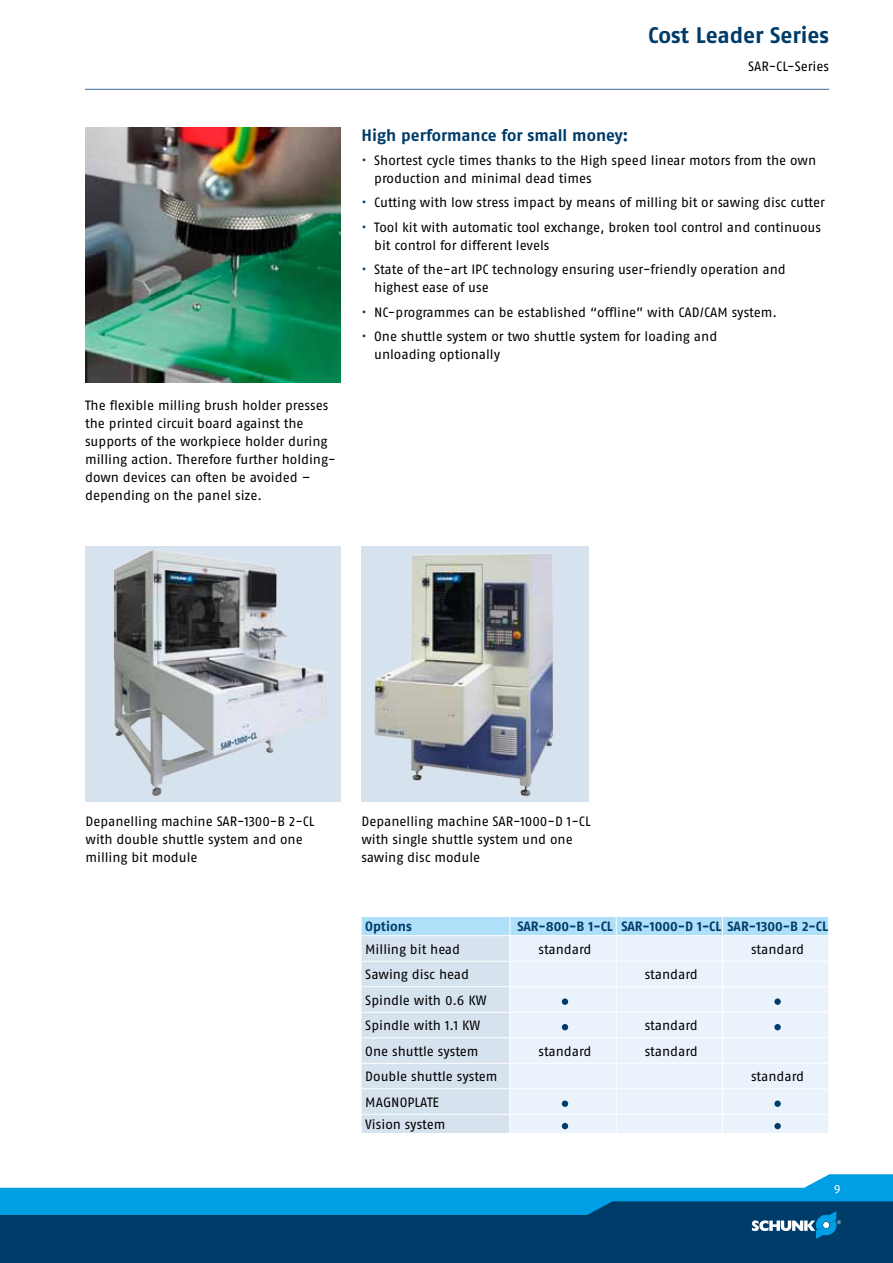
<style>
.page{position:relative;width:893px;height:1263px;background:#fff}
.page>*{position:absolute;margin:0;border:0;box-sizing:border-box;transform-origin:0 0}
.t1{font:700 22.5px "SCHUNK Fago Pro";letter-spacing:-.005em;color:#003c69}
.t2{font:700 16.5px "SCHUNK Fago Pro";color:#003c69}
.t3{font:13.5px/18px "SCHUNK Fago Pro";color:#000}
.t4{font:700 13.5px "SCHUNK Fago Pro";color:#003c69}
.t5{font:12px "SCHUNK Fago Pro";color:#fff}
.s1{color:#003c69}
</style>
<div class="page">
<img style="left:85px;top:128px;width:255px;height:255px">
<div style="left:0;top:1193px;width:893px;height:70px;background:#003c69"></div>
<svg style="left:0;top:1174px;width:893px;height:64px"></svg>
<hr style="left:85px;top:89px;width:744px;height:1px;background:#3f6892">
<img style="left:89px;top:546px;width:251px;height:255px">
<svg style="left:361px;top:916px;width:468px;height:217px;background:#e0ecf7"></svg>
<div style="left:774px;top:1123px;width:7px;height:6px;background:#003c69;border-radius:50%"></div>
<div style="left:361px;top:546px;width:228px;height:255px;background:#d7e2ef"></div>
<img style="left:374px;top:553px;width:179px;height:244px">
<p class="t3" style="left:85px;top:396px;width:252px">The flexible milling brush holder presses the printed circuit board against the supports of the workpiece holder during milling action. Therefore further holding&shy;down devices can often be avoided – depending on the panel size.</p>
<h1 class="t1" style="left:648px;top:22px;width:182px">Cost Leader Series</h1>
<p class="t3" style="left:748px;top:57px;width:82px">SAR-CL-Series</p>
<p class="t2" style="left:361px;top:125px;width:269px">High performance for small money:</p>
<p class="t3" style="left:374px;top:151px;width:443px;text-indent:-13px"><span class="s1">•</span> Shortest cycle times thanks to the High speed linear motors from the own production and minimal dead times</p>
<p class="t3" style="left:361px;top:194px;width:465px"><span class="s1">•</span> Cutting with low stress impact by means of milling bit or sawing disc cutter</p>
<p class="t3" style="left:374px;top:218px;width:448px;text-indent:-13px"><span class="s1">•</span> Tool kit with automatic tool exchange, broken tool control and continuous bit control for different levels</p>
<p class="t3" style="left:374px;top:260px;width:413px;text-indent:-13px"><span class="s1">•</span> State of the-art IPC technology ensuring user-friendly operation and highest ease of use</p>
<p class="t3" style="left:361px;top:303px;width:417px"><span class="s1">•</span> NC-programmes can be established “offline” with CAD/CAM system.</p>
<p class="t3" style="left:374px;top:327px;width:345px;text-indent:-13px"><span class="s1">•</span> One shuttle system or two shuttle system for loading and unloading optionally</p>
<p class="t3" style="left:85px;top:812px;width:231px">Depanelling machine SAR-1300-B 2-CL with double shuttle system and one milling bit module</p>
<p class="t3" style="left:361px;top:812px;width:231px">Depanelling machine SAR-1000-D 1-CL with single shuttle system und one sawing disc module</p>
<p class="t4" style="left:365px;top:919px;width:48px">Options</p>
<p class="t4" style="left:517px;top:919px;width:312px">SAR-800-B 1-CL SAR-1000-D 1-CL SAR-1300-B 2-CL</p>
<p class="t3" style="left:365px;top:940px;width:96px">Milling bit head</p>
<p class="t3" style="left:538px;top:940px;width:55px">standard</p>
<p class="t3" style="left:751px;top:940px;width:55px">standard</p>
<p class="t3" style="left:365px;top:965px;width:105px">Sawing disc head</p>
<p class="t3" style="left:645px;top:965px;width:55px">standard</p>
<p class="t3" style="left:365px;top:987px;width:123px;line-height:25.5px">Spindle with 0.6 KW<br>Spindle with 1.1 KW</p>
<p class="t3" style="left:645px;top:1017px;width:55px">standard</p>
<p class="t3" style="left:365px;top:1042px;width:115px">One shuttle system</p>
<p class="t3" style="left:538px;top:1042px;width:55px">standard</p>
<p class="t3" style="left:645px;top:1042px;width:55px">standard</p>
<p class="t3" style="left:365px;top:1068px;width:134px">Double shuttle system</p>
<p class="t3" style="left:751px;top:1068px;width:55px">standard</p>
<p class="t3" style="left:365px;top:1091px;width:82px;line-height:22.4px">MAGNOPLATE<br>Vision system</p>
<p class="t5" style="left:834px;top:1181px;width:8px">9</p>
</div>
